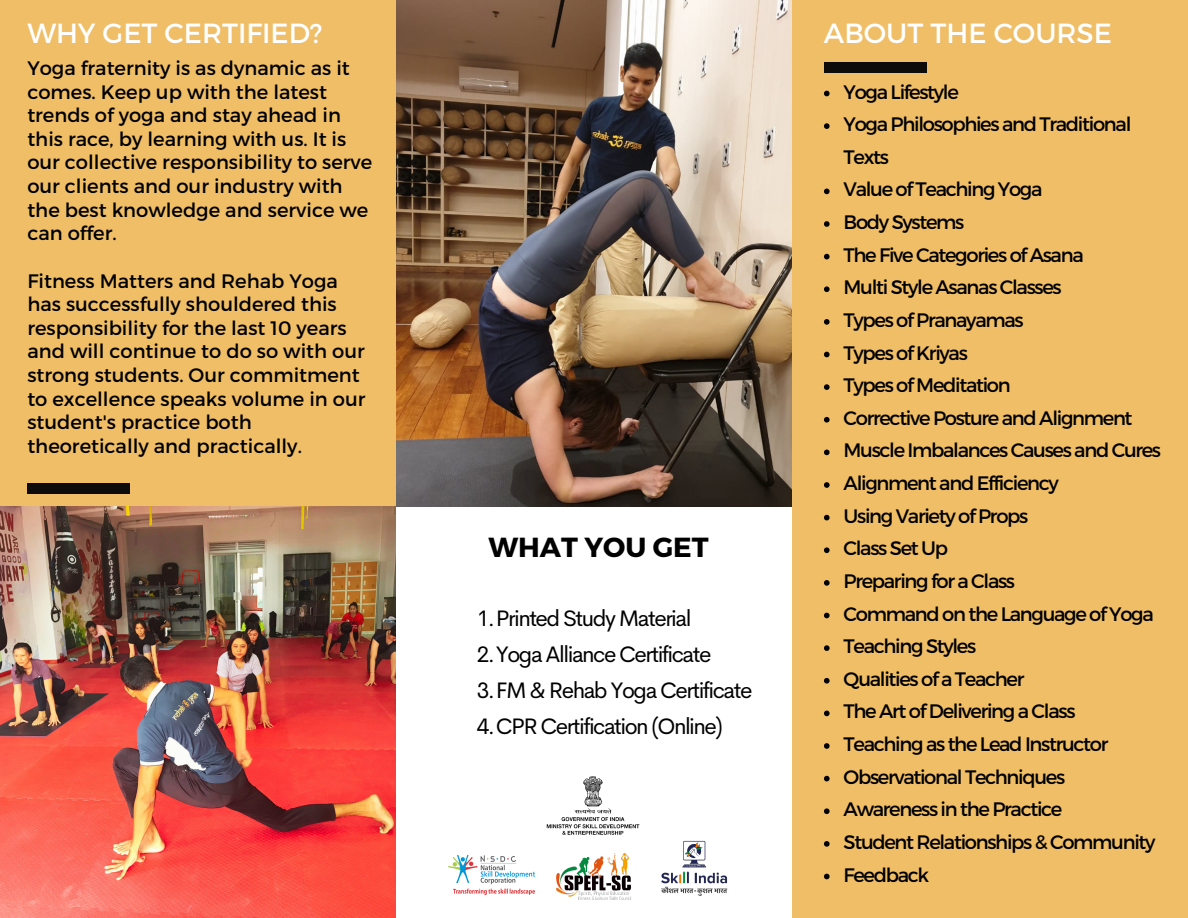
<style>
.page{position:relative;width:1188px;height:918px;background:#efbe66}
.page>*{position:absolute;margin:0;border:0;box-sizing:border-box;transform-origin:0 0}
.t1{font:27.6px "Montserrat";color:#fff}
.t2{font:700 27.6px "Montserrat";color:#000}
.t3{font:22.5px/36px "Cerebri Sans";letter-spacing:-.065em;color:#000}
.t4{font:19.5px/32.7px "Montserrat";letter-spacing:-.065em;color:#000}
.t5{font:19.5px/23.7px "Montserrat";color:#000}
</style>
<div class="page">
<div style="left:396px;top:507px;width:396px;height:411px;background:#fff"></div>
<div style="left:27px;top:484px;width:103px;height:10px;background:#0e0b0b"></div>
<div style="left:824px;top:62px;width:102px;height:10px;background:#0e0b0b"></div>
<img style="left:546px;top:777px;width:94px;height:57px">
<img style="left:449px;top:855px;width:85px;height:39px">
<img style="left:556px;top:853px;width:75px;height:47px">
<img style="left:661px;top:840px;width:67px;height:56px">
<img style="left:396px;top:0;width:396px;height:507px">
<img style="left:0;top:507px;width:396px;height:411px">
<svg style="left:824px;top:91px;width:6px;height:5px"></svg>
<svg style="left:824px;top:123px;width:6px;height:6px"></svg>
<svg style="left:824px;top:189px;width:6px;height:5px"></svg>
<svg style="left:824px;top:221px;width:6px;height:6px"></svg>
<svg style="left:824px;top:254px;width:6px;height:5px"></svg>
<svg style="left:824px;top:286px;width:6px;height:6px"></svg>
<svg style="left:824px;top:319px;width:6px;height:6px"></svg>
<svg style="left:824px;top:352px;width:6px;height:5px"></svg>
<svg style="left:824px;top:384px;width:6px;height:6px"></svg>
<svg style="left:824px;top:417px;width:6px;height:6px"></svg>
<svg style="left:824px;top:450px;width:6px;height:5px"></svg>
<svg style="left:824px;top:482px;width:6px;height:6px"></svg>
<svg style="left:824px;top:515px;width:6px;height:5px"></svg>
<svg style="left:824px;top:547px;width:6px;height:6px"></svg>
<svg style="left:824px;top:580px;width:6px;height:6px"></svg>
<svg style="left:824px;top:613px;width:6px;height:5px"></svg>
<svg style="left:824px;top:645px;width:6px;height:6px"></svg>
<svg style="left:824px;top:678px;width:6px;height:6px"></svg>
<svg style="left:824px;top:711px;width:6px;height:5px"></svg>
<svg style="left:824px;top:743px;width:6px;height:6px"></svg>
<svg style="left:824px;top:776px;width:6px;height:5px"></svg>
<svg style="left:824px;top:808px;width:6px;height:6px"></svg>
<svg style="left:824px;top:841px;width:6px;height:6px"></svg>
<svg style="left:824px;top:874px;width:6px;height:5px"></svg>
<h1 class="t1" style="left:27px;top:15px;width:297px">WHY GET CERTIFIED?</h1>
<h1 class="t1" style="left:824px;top:15px;width:289px">ABOUT THE COURSE</h1>
<p class="t5" style="left:27px;top:55px;width:346px">Yoga fraternity is as dynamic as it comes. Keep up with the latest trends of yoga and stay ahead in this race, by learning with us. It is our collective responsibility to serve our clients and our industry with the best knowledge and service we can offer.</p>
<p class="t5" style="left:27px;top:268px;width:340px">Fitness Matters and Rehab Yoga has successfully shouldered this responsibility for the last 10 years and will continue to do so with our strong students. Our commitment to excellence speaks volume in our student's practice both theoretically and practically.</p>
<h1 class="t2" style="left:488px;top:529px;width:222px">WHAT YOU GET</h1>
<p class="t3" style="left:477px;top:600px;width:277px">1.Printed Study Material<br>2.Yoga Alliance Certificate<br>3.FM &amp; Rehab Yoga Certificate<br>4.CPR Certification (Online)</p>
<p class="t4" style="left:844px;top:74px;width:319px">Yoga Lifestyle<br>Yoga Philosophies and Traditional<br>Texts<br>Value ofTeaching Yoga<br>Body Systems<br>The Five Categories ofAsana<br>Multi Style Asanas Classes<br>Types of Pranayamas<br>Types of Kriyas<br>Types of Meditation<br>Corrective Posture and Alignment<br>Muscle Imbalances Causes and Cures<br>Alignment and Efficiency<br>Using Variety of Props<br>Class Set Up<br>Preparing for a Class<br>Command on the Language ofYoga<br>Teaching Styles<br>Qualities of a Teacher<br>The Art of Delivering a Class<br>Teaching as the Lead Instructor<br>Observational Techniques<br>Awareness in the Practice<br>Student Relationships &amp; Community<br>Feedback</p>
</div>
